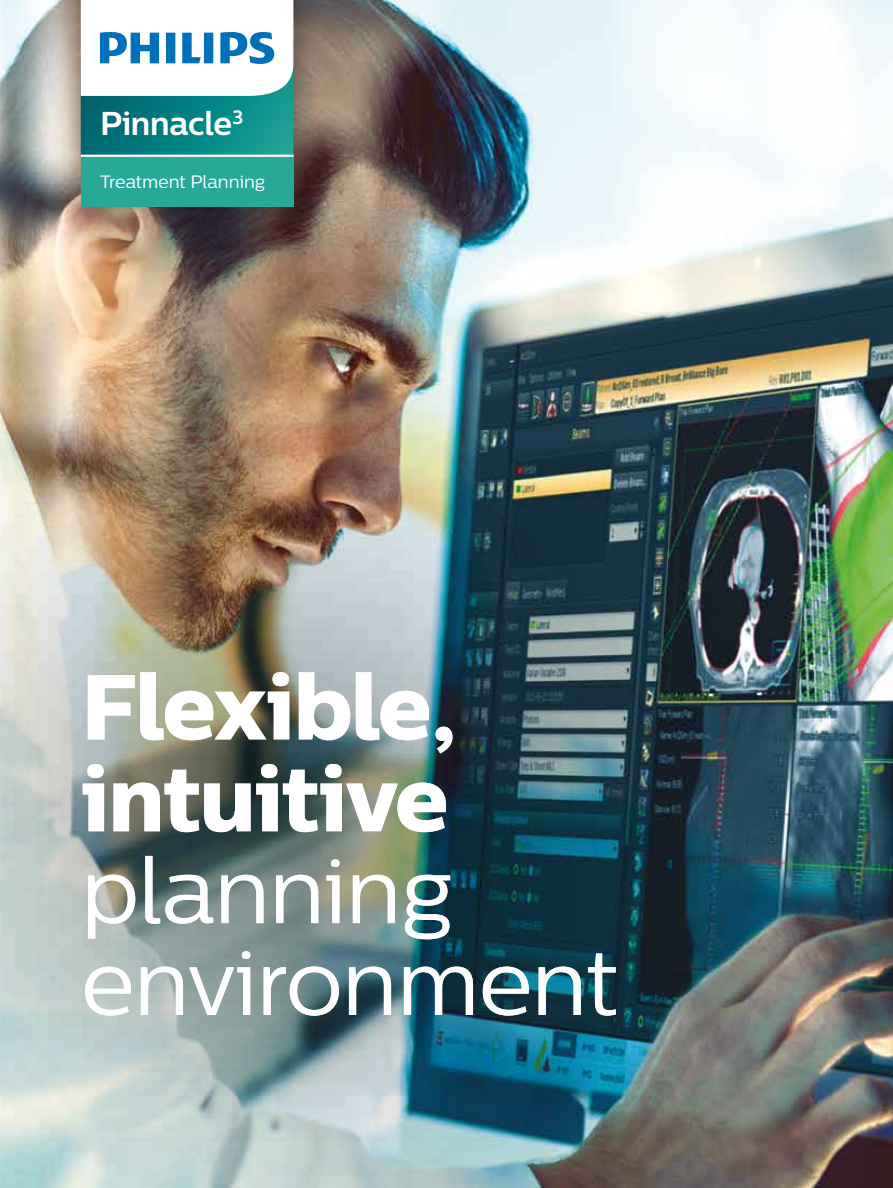
<style>
.page{position:relative;width:893px;height:1188px;background:#fff}
.page>*{position:absolute;margin:0;border:0;box-sizing:border-box;transform-origin:0 0}
.t1{font:91.8px/91.8px "Centrale Sans";letter-spacing:-.015em;color:#fff}
.t2{font:91.8px/91.8px "Centrale Sans X Bold";letter-spacing:-.015em;color:#fff}
.t3{font:700 33px "Centrale Sans";letter-spacing:-.01em;color:#fff}
.t4{font:17.85px "Centrale Sans";letter-spacing:-.005em;color:#fff}
</style>
<div class="page">
<img style="left:0;top:0;width:893px;height:332px">
<img style="left:0;top:332px;width:893px;height:856px">
<div style="left:53px;top:0;width:269px;height:235px;background:#000;opacity:.35"></div>
<svg style="left:81px;top:96px;width:212px;height:59px;background:#078283"></svg>
<svg style="left:81px;top:0;width:212px;height:96px"></svg>
<div style="left:81px;top:156px;width:212px;height:51px;background:#28a899"></div>
<hr style="left:81px;top:155px;width:212px;height:2px;background:#fff">
<p class="t3" style="left:100px;top:104px;width:145px">Pinnacle<sup>3</sup></p>
<p class="t4" style="left:100px;top:171px;width:167px">Treatment Planning</p>
<p class="t2" style="left:81px;top:660px;width:378px">Flexible, intuitive</p>
<p class="t1" style="left:81px;top:844px;width:539px">planning environment</p>
</div>
